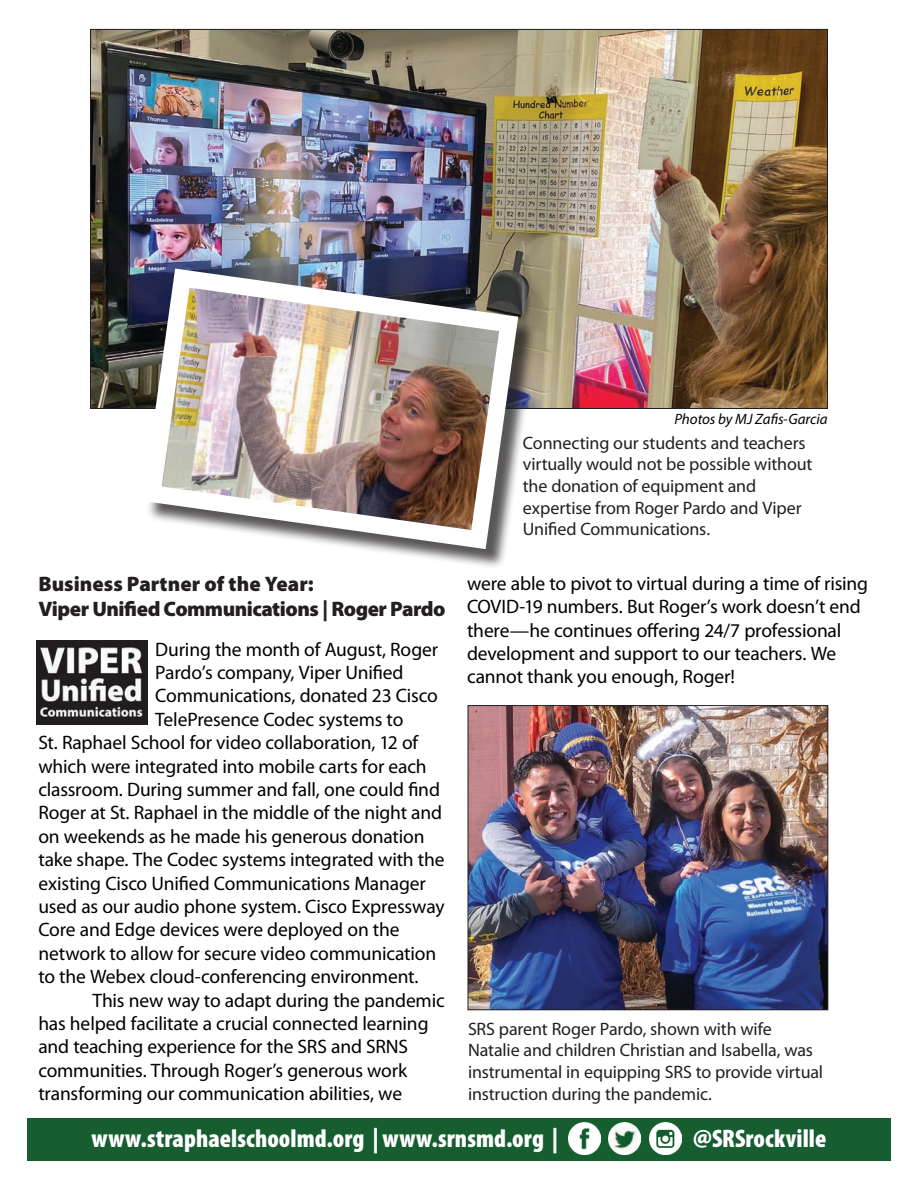
<style>
.page{position:relative;width:918px;height:1188px;background:#fff}
.page>*{position:absolute;margin:0;border:0;box-sizing:border-box;transform-origin:0 0}
.t1{font:900 condensed 25.5px "Myriad Pro";letter-spacing:.005em;color:#fff}
.t2{font:900 21px "Myriad Pro";letter-spacing:-.02em;color:#231f20}
.t3{font:900 21px "Myriad Pro";color:#231f20}
.t4{font:19.5px/23.4px "Myriad Pro";letter-spacing:-.01em;color:#000}
.t5{font:18px/21.6px "Myriad Pro";letter-spacing:-.01em;color:#231f20}
.t6{font:italic 15px "Myriad Pro";letter-spacing:-.005em;color:#000}
.s1{font-stretch:normal}
</style>
<div class="page">
<div style="left:27px;top:1118px;width:864px;height:42px;background:#165e30"></div>
<img style="left:568px;top:1123px;width:32px;height:32px">
<img style="left:609px;top:1123px;width:32px;height:32px">
<img style="left:650px;top:1123px;width:32px;height:32px">
<img style="left:37px;top:641px;width:111px;height:84px">
<img style="left:92px;top:31px;width:734px;height:376px">
<div style="left:146px;top:272px;width:393px;height:298px;background:#231f20;opacity:.75"></div>
<img style="left:133px;top:259px;width:395px;height:300px">
<img style="left:470px;top:707px;width:356px;height:301px">
<div style="left:468px;top:705px;width:360px;height:305px;border:1px solid #231f20"></div>
<p class="t6" style="left:675px;top:411px;width:155px">Photos by MJ Zafis-Garcia</p>
<p class="t3" style="left:38px;top:572px;width:277px">Business Partner of the Year:</p>
<p class="t2" style="left:38px;top:597px;width:409px">Viper Unified Communications | Roger Pardo</p>
<p class="t4" style="left:155px;top:638px;width:284px">During the month of August, Roger</p>
<p class="t4" style="left:155px;top:661px;width:250px">Pardo’s company, Viper Unified</p>
<p class="t4" style="left:155px;top:684px;width:284px">Communications, donated 23 Cisco</p>
<p class="t4" style="left:155px;top:708px;width:250px">TelePresence Codec systems to</p>
<p class="t4" style="left:38px;top:731px;width:381px">St. Raphael School for video collaboration, 12 of</p>
<p class="t4" style="left:38px;top:755px;width:390px">which were integrated into mobile carts for each</p>
<p class="t4" style="left:38px;top:778px;width:403px">classroom. During summer and fall, one could find</p>
<p class="t4" style="left:38px;top:801px;width:405px">Roger at St. Raphael in the middle of the night and</p>
<p class="t4" style="left:38px;top:825px;width:388px">on weekends as he made his generous donation</p>
<p class="t4" style="left:38px;top:848px;width:408px">take shape. The Codec systems integrated with the</p>
<p class="t4" style="left:38px;top:872px;width:389px">existing Cisco Unified Communications Manager</p>
<p class="t4" style="left:38px;top:895px;width:408px">used as our audio phone system. Cisco Expressway</p>
<p class="t4" style="left:38px;top:918px;width:363px">Core and Edge devices were deployed on the</p>
<p class="t4" style="left:38px;top:942px;width:399px">network to allow for secure video communication</p>
<p class="t4" style="left:38px;top:965px;width:382px">to the Webex cloud-conferencing environment.</p>
<p class="t4" style="left:38px;top:989px;width:408px;text-indent:54px">This new way to adapt during the pandemic has helped facilitate a crucial connected learning and teaching experience for the SRS and SRNS communities. Through Roger’s generous work transforming our communication abilities, we</p>
<p class="t5" style="left:523px;top:432px;width:291px">Connecting our students and teachers virtually would not be possible without the donation of equipment and expertise from Roger Pardo and Viper Unified Communications.</p>
<p class="t4" style="left:467px;top:572px;width:403px">were able to pivot to virtual during a time of rising COVID-19 numbers. But Roger’s work doesn’t end there—he continues offering 24/7 professional development and support to our teachers. We cannot thank you enough, Roger!</p>
<p class="t5" style="left:468px;top:1018px;width:357px">SRS parent Roger Pardo, shown with wife Natalie and children Christian and Isabella, was instrumental in equipping SRS to provide virtual instruction during the pandemic.</p>
<p class="t1" style="left:92px;top:1124px;width:468px">www.straphaelschoolmd.org | www.srnsmd.org |</p>
<p class="t1" style="left:692px;top:1124px;width:135px"><span class="s1">@</span>SRSrockville</p>
</div>
